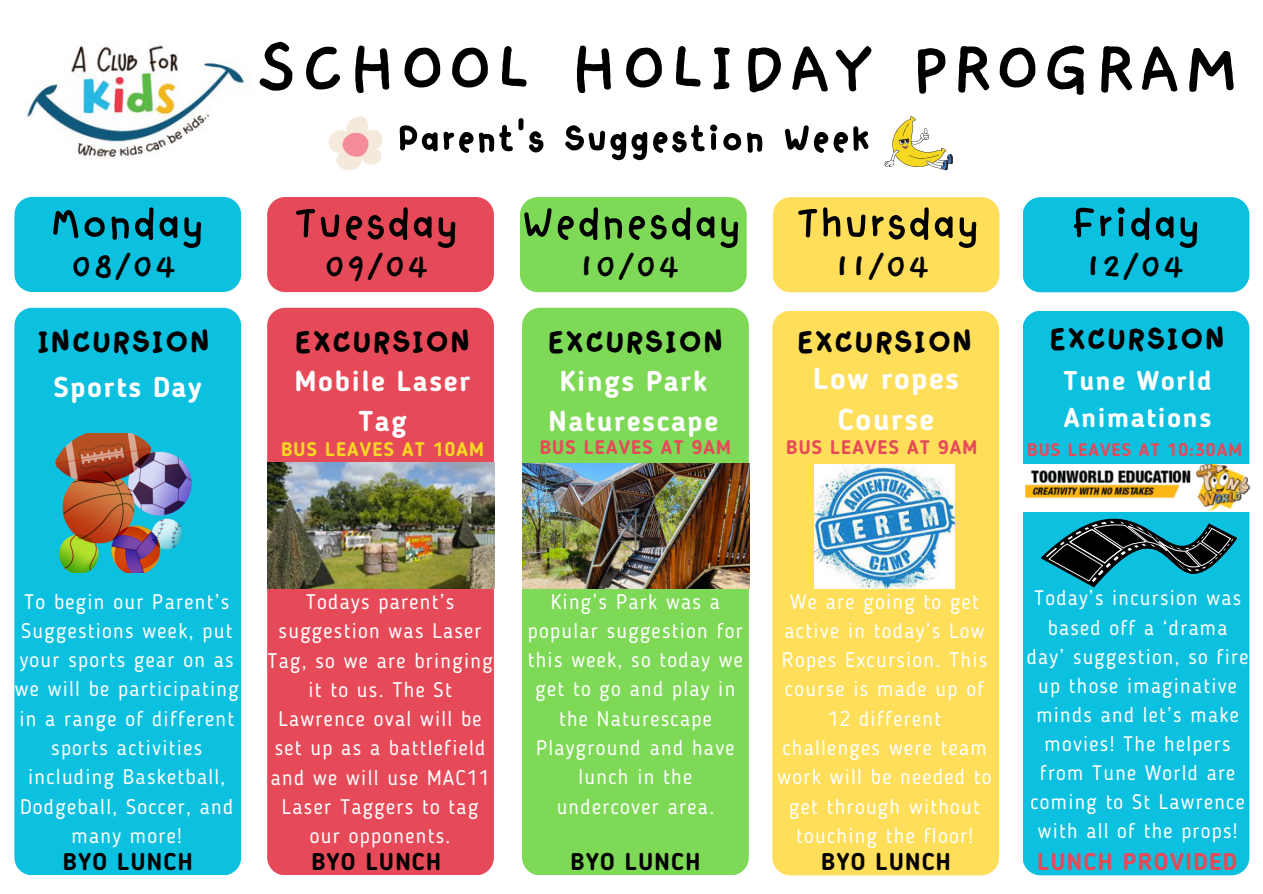
<style>
.page{position:relative;width:1263px;height:894px;background:#fff}
.page>*{position:absolute;margin:0;border:0;box-sizing:border-box;transform-origin:0 0}
.t1{font:700 79.5px "Gaegu";letter-spacing:.03em;color:#000}
.t2{font:61.5px "FC Daisy";letter-spacing:.06em;color:#000}
.t3{font:700 52.5px "FC Daisy";letter-spacing:.06em;color:#000}
.t4{font:700 45px "FC Daisy";letter-spacing:.06em;color:#000}
.t5{font:700 39px "Gaegu";color:#000}
.t6{font:700 30px/41.7px "Blogger Sans";letter-spacing:.06em;color:#fff;text-align:center}
.t7{font:700 28.5px/39.3px "Blogger Sans";letter-spacing:.06em;color:#fff;text-align:center}
.t8{font:700 27px/37.2px "Blogger Sans";letter-spacing:.06em;color:#fff}
.t9{font:700 24px "Blogger Sans";letter-spacing:.06em;color:#000}
.t10{font:700 24px "Blogger Sans";letter-spacing:.06em;color:#e64a59}
.t11{font:21px/29.2px "Blogger Sans";letter-spacing:.06em;color:#fff;text-align:center}
.t12{font:20.85px/29.1px "Blogger Sans";letter-spacing:.06em;color:#fff;text-align:center}
.t13{font:700 19.5px "Blogger Sans";letter-spacing:.06em;color:#e64a59}
.t14{font:700 19.5px "Blogger Sans";letter-spacing:.06em;color:#f7d821}
.t15{font:700 18px "Blogger Sans";letter-spacing:.06em;color:#e64a59}
</style>
<div class="page">
<div style="left:14px;top:308px;width:227px;height:566px;background:#0cc0df;border-radius:18px"></div>
<img style="left:24px;top:45px;width:221px;height:113px">
<div style="left:14px;top:197px;width:227px;height:95px;background:#0cc0df;border-radius:18px"></div>
<div style="left:267px;top:308px;width:227px;height:566px;background:#e64a59;border-radius:18px"></div>
<div style="left:522px;top:308px;width:227px;height:566px;background:#7ed957;border-radius:18px"></div>
<div style="left:772px;top:310px;width:227px;height:565px;background:#ffde59;border-radius:18px"></div>
<div style="left:1023px;top:310px;width:226px;height:565px;background:#0cc0df;border-radius:18px"></div>
<div style="left:267px;top:197px;width:227px;height:95px;background:#e64a59;border-radius:18px"></div>
<div style="left:520px;top:197px;width:227px;height:95px;background:#7ed957;border-radius:18px"></div>
<div style="left:773px;top:197px;width:226px;height:95px;background:#ffde59;border-radius:18px"></div>
<div style="left:1023px;top:197px;width:226px;height:95px;background:#0cc0df;border-radius:18px"></div>
<img style="left:522px;top:463px;width:227px;height:125px">
<img style="left:1023px;top:464px;width:12px;height:47px">
<svg style="left:1035px;top:433px;width:215px;height:214px"></svg>
<svg style="left:1039px;top:438px;width:209px;height:205px"></svg>
<img style="left:267px;top:462px;width:227px;height:126px">
<img style="left:814px;top:464px;width:141px;height:124px">
<img style="left:55px;top:433px;width:137px;height:139px">
<svg style="left:329px;top:116px;width:54px;height:54px"></svg>
<svg style="left:884px;top:116px;width:69px;height:54px"></svg>
<h2 class="t1" style="left:258px;top:29px;width:983px">SCHOOL HOLIDAY PROGRAM</h2>
<h2 class="t2" style="left:52px;top:180px;width:152px">Monday</h2>
<h5 class="t3" style="left:398px;top:102px;width:472px">Parent’s Suggestion Week</h5>
<h5 class="t2" style="left:296px;top:180px;width:163px">Tuesday</h5>
<h2 class="t2" style="left:523px;top:180px;width:218px">Wednesday</h2>
<h5 class="t2" style="left:798px;top:180px;width:182px">Thursday</h5>
<h2 class="t2" style="left:1073px;top:180px;width:127px">Friday</h2>
<h5 class="t5" style="left:71px;top:247px;width:107px">08/04</h5>
<h4 class="t5" style="left:324px;top:247px;width:106px">09/04</h4>
<p class="t5" style="left:579px;top:247px;width:102px">10/04</p>
<h6 class="t5" style="left:834px;top:247px;width:97px">11/04</h6>
<p class="t5" style="left:1085px;top:247px;width:100px">12/04</p>
<p class="t4" style="left:38px;top:311px;width:173px">INCURSION</p>
<p class="t7" style="left:54px;top:369px;width:149px">Sports Day</p>
<p class="t4" style="left:296px;top:311px;width:175px">EXCURSION</p>
<p class="t4" style="left:549px;top:311px;width:175px">EXCURSION</p>
<h4 class="t4" style="left:798px;top:311px;width:175px">EXCURSION</h4>
<p class="t4" style="left:1050px;top:308px;width:175px">EXCURSION</p>
<h4 class="t7" style="left:295px;top:364px;width:177px">Mobile Laser<br>Tag</h4>
<p class="t7" style="left:548px;top:364px;width:171px">Kings Park<br>Naturescape</p>
<p class="t6" style="left:813px;top:360px;width:147px">Low ropes<br>Course</p>
<p class="t8" style="left:1064px;top:364px;width:149px">Tune World<br>Animations</p>
<p class="t14" style="left:281px;top:441px;width:204px">BUS LEAVES AT 10AM</p>
<p class="t13" style="left:786px;top:439px;width:193px">BUS LEAVES AT 9AM</p>
<p class="t15" style="left:1027px;top:442px;width:216px">BUS LEAVES AT 10:30AM</p>
<p class="t13" style="left:540px;top:439px;width:193px">BUS LEAVES AT 9AM</p>
<p class="t11" style="left:15px;top:588px;width:226px">To begin our Parent’s<br>Suggestions week, put your sports gear on as we will be participating in a range of different sports activities including Basketball,<br>Dodgeball, Soccer, and many more!</p>
<h4 class="t9" style="left:63px;top:851px;width:131px">BYO LUNCH</h4>
<h6 class="t11" style="left:777px;top:588px;width:216px">We are going to get active in today’s Low<br>Ropes Excursion. This course is made up of<br>12 different challenges were team work will be needed to get through without touching the floor!</h6>
<p class="t12" style="left:1027px;top:585px;width:223px">Today’s incursion was based off a ‘drama day’ suggestion, so fire up those imaginative minds and let’s make movies! The helpers from Tune World are coming to St Lawrence with all of the props!</p>
<h4 class="t11" style="left:267px;top:588px;width:227px">Todays parent’s suggestion was Laser<br>Tag, so we are bringing it to us. The St<br>Lawrence oval will be set up as a battlefield and we will use MAC11<br>Laser Taggers to tag our opponents.</h4>
<p class="t11" style="left:528px;top:588px;width:217px">King’s Park was a popular suggestion for this week, so today we get to go and play in the Naturescape<br>Playground and have lunch in the undercover area.</p>
<p class="t9" style="left:311px;top:851px;width:131px">BYO LUNCH</p>
<p class="t9" style="left:571px;top:851px;width:131px">BYO LUNCH</p>
<h6 class="t9" style="left:821px;top:851px;width:131px">BYO LUNCH</h6>
<h6 class="t10" style="left:1037px;top:851px;width:201px">LUNCH PROVIDED</h6>
</div>
